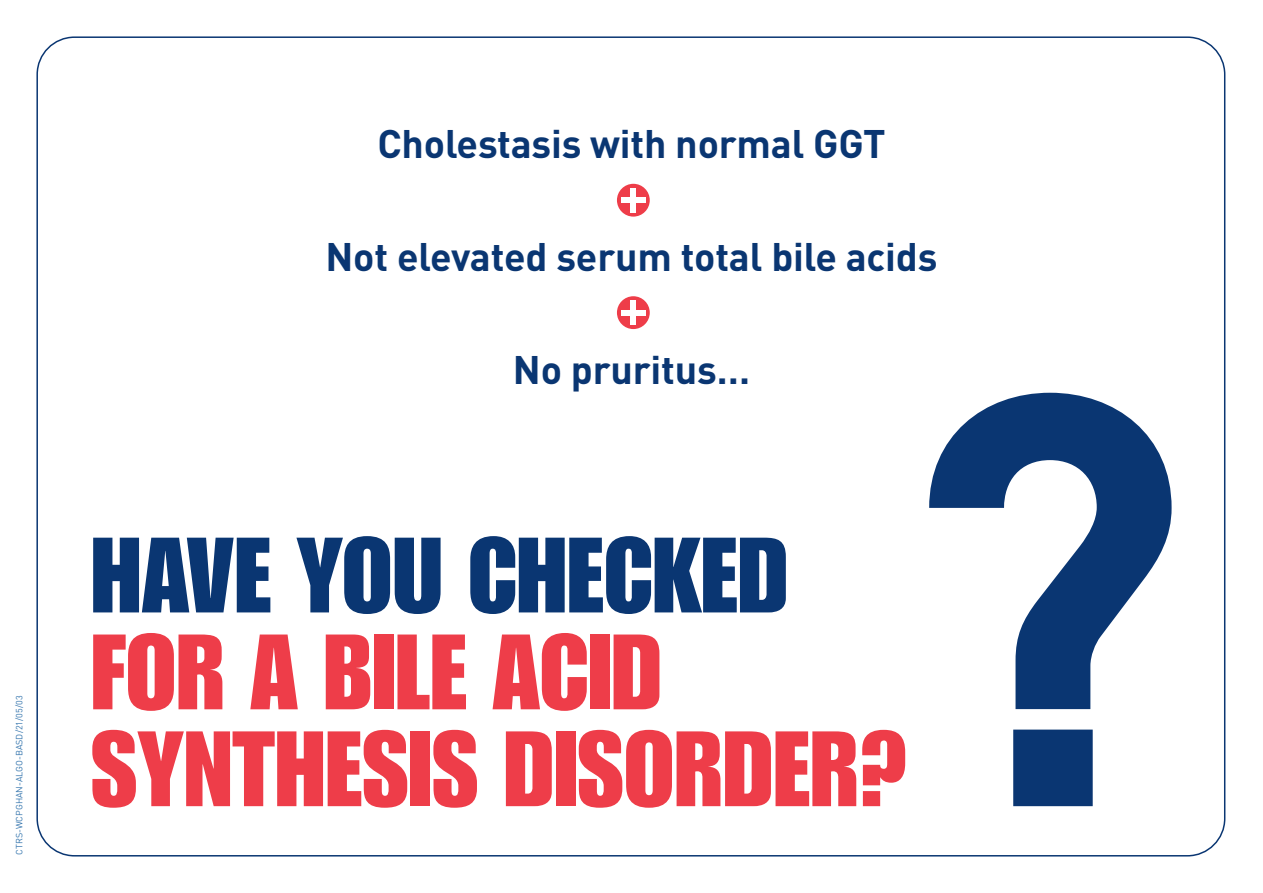
<style>
.page{position:relative;width:1263px;height:893px;background:#fff}
.page>*{position:absolute;margin:0;border:0;box-sizing:border-box;transform-origin:0 0}
.t1{font:104.7px/96.9px "Impact";color:#ee3d49}
.t2{font:700 39.3px "DIN";letter-spacing:-.005em;color:#0a3672}
.t3{font:9px "DIN";color:#3676ae}
.s1{color:#0a3672}
</style>
<div class="page">
<svg style="left:929px;top:393px;width:242px;height:413px"></svg>
<div style="left:617px;top:184px;width:33px;height:33px;background:#ee3d49;border-radius:50%"></div>
<div style="left:621px;top:197px;width:25px;height:6px;background:#fff"></div>
<div style="left:630px;top:188px;width:6px;height:24px;background:#fff"></div>
<div style="left:617px;top:296px;width:33px;height:33px;background:#ee3d49;border-radius:50%"></div>
<div style="left:621px;top:310px;width:25px;height:6px;background:#fff"></div>
<div style="left:630px;top:300px;width:6px;height:25px;background:#fff"></div>
<p class="t3" style="left:14px;top:855px;width:161px;rotate:-90deg">CTRS-WCPGHAN-ALGO-BASD/21/05/03</p>
<p class="t2" style="left:377px;top:118px;width:510px">Cholestasis with normal GGT</p>
<p class="t2" style="left:325px;top:231px;width:614px">Not elevated serum total bile acids</p>
<p class="t2" style="left:513px;top:344px;width:239px">No pruritus…</p>
<p class="t1" style="left:91px;top:526px;width:819px"><span class="s1">HAVE YOU CHECKED<br></span>FOR A BILE ACID<br>SYNTHESIS DISORDER?</p>
</div>
